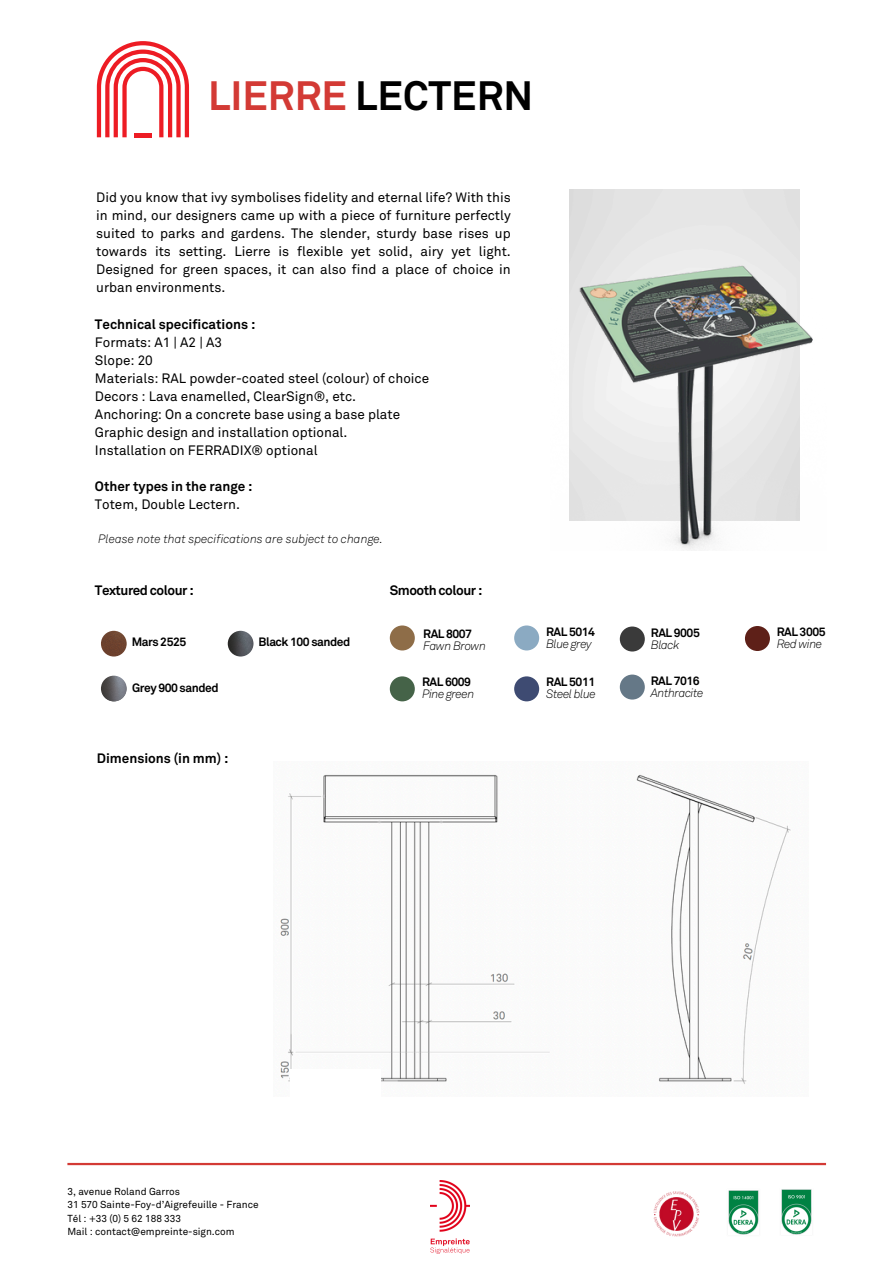
<style>
.page{position:relative;width:893px;height:1264px;background:#fff}
.page>*{position:absolute;margin:0;border:0;box-sizing:border-box;transform-origin:0 0}
.t1{font:700 40.5px "Akkurat Pro";color:#000}
.t2{font:13.5px/18px "Akkurat Pro";color:#000}
.t3{font:700 13.5px/18px "Akkurat Pro";color:#000}
.t4{font:700 13.5px "Akkurat Pro";letter-spacing:-.035em;color:#000}
.t5{font:italic 300 12px/12px "Akkurat Pro";letter-spacing:-.035em;color:#000}
.t6{font:700 12px/12px "Akkurat Pro";letter-spacing:-.035em;color:#000}
.t7{font:italic 300 12px "Akkurat Pro";color:#000}
.t8{font:10.05px "Akkurat Pro";color:#000}
.s1{color:#d33a35}
.s2{font-weight:700}
.s3{font-weight:400}
.s4{font-weight:700;font-style:normal}
.s5{font-weight:300;font-style:italic}
</style>
<div class="page">
<div style="left:135px;top:133px;width:16px;height:5px;background:#ed1c24"></div>
<svg style="left:97px;top:41px;width:92px;height:46px"></svg>
<img style="left:569px;top:261px;width:244px;height:289px">
<hr style="left:67px;top:1162px;width:759px;height:3px;background:#d33a35">
<img style="left:653px;top:1191px;width:47px;height:46px">
<img style="left:781px;top:1189px;width:31px;height:46px">
<img style="left:728px;top:1190px;width:31px;height:45px">
<img style="left:431px;top:1180px;width:38px;height:73px">
<img style="left:280px;top:774px;width:511px;height:310px">
<div style="left:290px;top:1069px;width:91px;height:43px;background:#fff"></div>
<img style="left:101px;top:630px;width:26px;height:26px;border-radius:50%">
<div style="left:390px;top:625px;width:25px;height:25px;background:#8e6d48;border-radius:50%"></div>
<div style="left:390px;top:676px;width:25px;height:25px;background:#456348;border-radius:50%"></div>
<div style="left:619px;top:674px;width:25px;height:25px;background:#657887;border-radius:50%"></div>
<div style="left:619px;top:626px;width:25px;height:25px;background:#3a3a3a;border-radius:50%"></div>
<div style="left:514px;top:625px;width:25px;height:25px;background:#8baac2;border-radius:50%"></div>
<div style="left:744px;top:626px;width:25px;height:25px;background:#5e2018;border-radius:50%"></div>
<div style="left:514px;top:676px;width:25px;height:25px;background:#3e4b72;border-radius:50%"></div>
<img style="left:228px;top:630px;width:25px;height:26px;border-radius:50%">
<img style="left:101px;top:675px;width:26px;height:26px;border-radius:50%">
<p class="t1" style="left:208px;top:78px;width:326px"><span class="s1">LIERRE</span> LECTERN</p>
<h4 class="t2" style="left:96px;top:189px;width:416px;text-align:justify">Did you know that ivy symbolises fidelity and eternal life? With this in mind, our designers came up with a piece of furniture perfectly suited to parks and gardens. The slender, sturdy base rises up towards its setting. Lierre is flexible yet solid, airy yet light.<br>Designed for green spaces, it can also find a place of choice in urban environments.</h4>
<h2 class="t2" style="left:95px;top:316px;width:336px"><span class="s2">Technical specifications :<br></span>Formats: A1 | A2 | A3<br>Slope: 20<br>Materials: RAL powder-coated steel (colour) of choice Decors : Lava enamelled, ClearSign®, etc.<br>Anchoring: On a concrete base using a base plate Graphic design and installation optional.<br>Installation on FERRADIX® optional</h2>
<p class="t3" style="left:95px;top:478px;width:159px">Other types in the range :<br><span class="s3">Totem, Double Lectern.</span></p>
<p class="t7" style="left:98px;top:533px;width:286px">Please note that specifications are subject to change.</p>
<p class="t4" style="left:95px;top:584px;width:100px">Textured colour :</p>
<p class="t4" style="left:390px;top:584px;width:94px">Smooth colour :</p>
<p class="t5" style="left:546px;top:626px;width:50px"><span class="s4">RAL 5014<br></span>Blue grey</p>
<p class="t6" style="left:776px;top:626px;width:50px">RAL 3005</p>
<p class="t6" style="left:650px;top:627px;width:50px">RAL 9005<br><span class="s5">Black</span></p>
<h2 class="t6" style="left:423px;top:628px;width:50px">RAL 8007</h2>
<p class="t6" style="left:258px;top:636px;width:93px">Black 100 sanded</p>
<h2 class="t5" style="left:423px;top:640px;width:64px">Fawn Brown</h2>
<p class="t6" style="left:132px;top:636px;width:56px">Mars 2525</p>
<p class="t5" style="left:776px;top:638px;width:47px">Red wine</p>
<p class="t6" style="left:132px;top:682px;width:88px">Grey 900 sanded</p>
<h2 class="t3" style="left:97px;top:750px;width:133px">Dimensions (in mm) :</h2>
<p class="t5" style="left:422px;top:677px;width:54px"><span class="s4">RAL 6009<br></span>Pine green</p>
<p class="t5" style="left:546px;top:677px;width:51px"><span class="s4">RAL 5011<br></span>Steel blue</p>
<p class="t5" style="left:650px;top:675px;width:54px"><span class="s4">RAL 7016<br></span>Anthracite</p>
<h4 class="t8" style="left:67px;top:1186px;width:114px">3, avenue Roland Garros</h4>
<p class="t8" style="left:67px;top:1200px;width:193px">31 570 Sainte-Foy-d’Aigrefeuille - France</p>
<h4 class="t8" style="left:67px;top:1213px;width:115px">Tél : +33 (0) 5 62 188 333</h4>
<p class="t8" style="left:67px;top:1227px;width:169px">Mail : contact@empreinte-sign.com</p>
</div>
